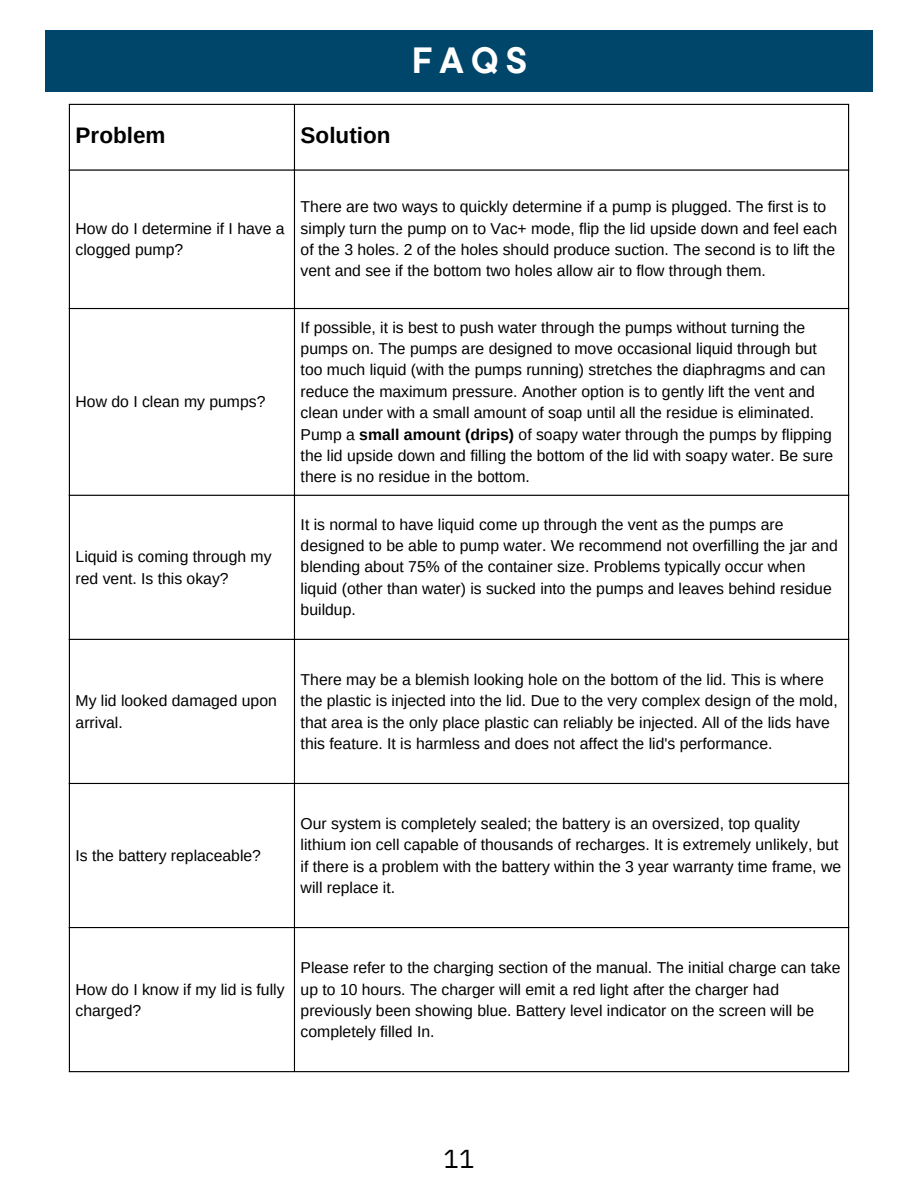
<style>
.page{position:relative;width:918px;height:1188px;background:#fff}
.page>*{position:absolute;margin:0;border:0;box-sizing:border-box;transform-origin:0 0}
.t1{font:700 36.45px "TT Commons Pro";color:#fff}
.t2{font:25.8px "IBM Plex Sans";color:#000}
.t3{font:700 22.5px "Arimo";color:#000}
.t4{font:15.75px/21.3px "Arimo";color:#000}
.s1{font-weight:700}
</style>
<div class="page">
<hr style="left:69px;top:105px;width:1px;height:966px;background:#000">
<hr style="left:294px;top:105px;width:1px;height:966px;background:#000">
<hr style="left:848px;top:105px;width:1px;height:966px;background:#000">
<hr style="left:69px;top:104px;width:780px;height:1px;background:#000">
<hr style="left:69px;top:169px;width:780px;height:2px;background:#000">
<hr style="left:69px;top:308px;width:780px;height:1px;background:#000">
<hr style="left:69px;top:495px;width:780px;height:1px;background:#000">
<hr style="left:69px;top:639px;width:780px;height:1px;background:#000">
<hr style="left:69px;top:783px;width:780px;height:1px;background:#000">
<hr style="left:69px;top:927px;width:780px;height:1px;background:#000">
<hr style="left:69px;top:1071px;width:780px;height:1px;background:#000">
<div style="left:45px;top:30px;width:828px;height:62px;background:#00456a"></div>
<p class="t3" style="left:76px;top:123px;width:91px">Problem</p>
<p class="t3" style="left:301px;top:123px;width:91px">Solution</p>
<p class="t1" style="left:412px;top:37px;width:117px">FAQS</p>
<p class="t4" style="left:76px;top:217px;width:211px">How do I determine if I have a clogged pump?</p>
<p class="t4" style="left:301px;top:196px;width:538px">There are two ways to quickly determine if a pump is plugged. The first is to simply turn the pump on to Vac+ mode, flip the lid upside down and feel each of the 3 holes. 2 of the holes should produce suction. The second is to lift the vent and see if the bottom two holes allow air to flow through them.</p>
<p class="t4" style="left:76px;top:391px;width:191px">How do I clean my pumps?</p>
<p class="t4" style="left:76px;top:546px;width:197px">Liquid is coming through my red vent. Is this okay?</p>
<p class="t4" style="left:301px;top:317px;width:534px">If possible, it is best to push water through the pumps without turning the pumps on. The pumps are designed to move occasional liquid through but too much liquid (with the pumps running) stretches the diaphragms and can reduce the maximum pressure. Another option is to gently lift the vent and clean under with a small amount of soap until all the residue is eliminated.<br>Pump a <span class="s1">small amount (drips)</span> of soapy water through the pumps by flipping the lid upside down and filling the bottom of the lid with soapy water. Be sure there is no residue in the bottom.</p>
<p class="t4" style="left:301px;top:513px;width:539px">It is normal to have liquid come up through the vent as the pumps are designed to be able to pump water. We recommend not overfilling the jar and blending about 75% of the container size. Problems typically occur when liquid (other than water) is sucked into the pumps and leaves behind residue buildup.</p>
<p class="t4" style="left:76px;top:690px;width:203px">My lid looked damaged upon arrival.</p>
<p class="t4" style="left:301px;top:669px;width:539px">There may be a blemish looking hole on the bottom of the lid. This is where the plastic is injected into the lid. Due to the very complex design of the mold, that area is the only place plastic can reliably be injected. All of the lids have this feature. It is harmless and does not affect the lid's performance.</p>
<p class="t4" style="left:76px;top:844px;width:187px">Is the battery replaceable?</p>
<p class="t4" style="left:301px;top:813px;width:542px">Our system is completely sealed; the battery is an oversized, top quality lithium ion cell capable of thousands of recharges. It is extremely unlikely, but if there is a problem with the battery within the 3 year warranty time frame, we will replace it.</p>
<p class="t4" style="left:76px;top:978px;width:211px">How do I know if my lid is fully charged?</p>
<p class="t4" style="left:301px;top:957px;width:541px">Please refer to the charging section of the manual. The initial charge can take up to 10 hours. The charger will emit a red light after the charger had previously been showing blue. Battery level indicator on the screen will be completely filled In.</p>
<p class="t2" style="left:443px;top:1141px;width:33px">11</p>
</div>
